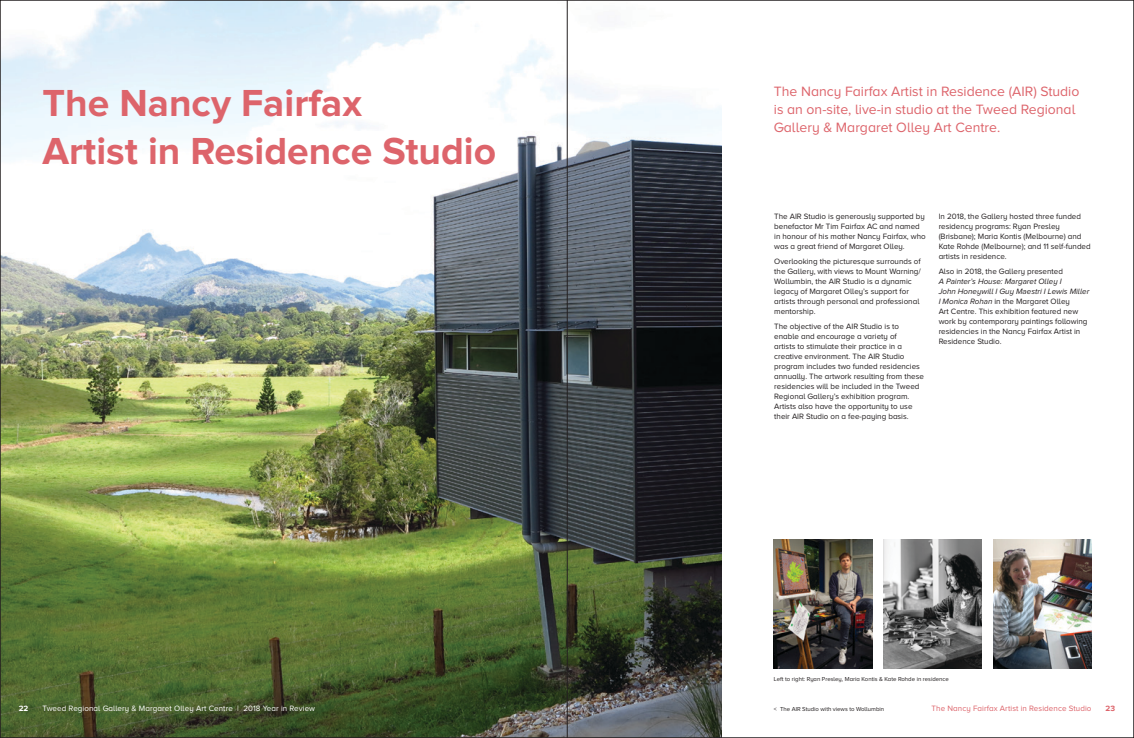
<style>
.page{position:relative;width:1134px;height:738px;background:#fff}
.page>*{position:absolute;margin:0;border:0;box-sizing:border-box;transform-origin:0 0}
.t1{font:700 39px/48px "Proxima Nova";color:#dd646b}
.t2{font:14px/18px "Proxima Nova A";color:#dd646b}
.t3{font:8px/10px "Proxima Nova A";color:#231f20}
.t4{font:8px "Proxima Nova A";letter-spacing:.01em;color:#fff}
.t5{font:8px "Proxima Nova A";letter-spacing:.01em;color:#dd646b}
.t6{font:700 8px "Proxima Nova A";color:#dd646b}
.t7{font:700 8px "Proxima Nova A";color:#fff}
.t8{font:6px "Proxima Nova A";color:#231f20}
.s1{font-style:italic}
</style>
<div class="page">
<img style="left:2px;top:2px;width:719px;height:733px">
<img style="left:774px;top:539px;width:98px;height:129px">
<img style="left:884px;top:539px;width:98px;height:129px">
<img style="left:993px;top:539px;width:98px;height:129px">
<hr style="left:567px;top:0;width:1px;height:737px;background:#231f20">
<p class="t1" style="left:43px;top:80px;width:455px">The Nancy Fairfax<br>Artist in Residence Studio</p>
<p class="t2" style="left:774px;top:82px;width:307px">The Nancy Fairfax Artist in Residence (AIR) Studio is an on-site, live-in studio at the Tweed Regional<br>Gallery &amp; Margaret Olley Art Centre.</p>
<p class="t3" style="left:774px;top:211px;width:153px">The AIR Studio is generously supported by benefactor Mr Tim Fairfax AC and named in honour of his mother Nancy Fairfax, who was a great friend of Margaret Olley.</p>
<p class="t3" style="left:774px;top:256px;width:148px">Overlooking the picturesque surrounds of the Gallery, with views to Mount Warning/ Wollumbin, the AIR Studio is a dynamic legacy of Margaret Olley’s support for artists through personal and professional mentorship.</p>
<p class="t3" style="left:774px;top:321px;width:151px">The objective of the AIR Studio is to enable and encourage a variety of<br>artists to stimulate their practice in a creative environment. The AIR Studio program includes two funded residencies annually. The artwork resulting from these residencies will be included in the Tweed Regional Gallery’s exhibition program.<br>Artists also have the opportunity to use their AIR Studio on a fee-paying basis.</p>
<p class="t3" style="left:939px;top:211px;width:154px">In 2018, the Gallery hosted three funded residency programs: Ryan Presley (Brisbane); Maria Kontis (Melbourne) and Kate Rohde (Melbourne); and 11 self-funded artists in residence.</p>
<p class="t3" style="left:939px;top:266px;width:152px">Also in 2018, the Gallery presented<br><span class="s1">A Painter’s House: Margaret Olley I<br>John Honeywill I Guy Maestri I Lewis Miller I Monica Rohan</span> in the Margaret Olley<br>Art Centre. This exhibition featured new work by contemporary paintings following residencies in the Nancy Fairfax Artist in Residence Studio.</p>
<p class="t8" style="left:774px;top:675px;width:176px">Left to right: Ryan Presley, Maria Kontis &amp; Kate Rohde in residence</p>
<p class="t4" style="left:42px;top:703px;width:274px">Tweed Regional Gallery &amp; Margaret Olley Art Centre | 2018 Year in Review</p>
<p class="t7" style="left:19px;top:703px;width:11px">22</p>
<p class="t8" style="left:774px;top:705px;width:112px">&lt; The AIR Studio with views to Wollumbin</p>
<p class="t5" style="left:931px;top:703px;width:161px">The Nancy Fairfax Artist in Residence Studio</p>
<p class="t6" style="left:1106px;top:703px;width:11px">23</p>
</div>
